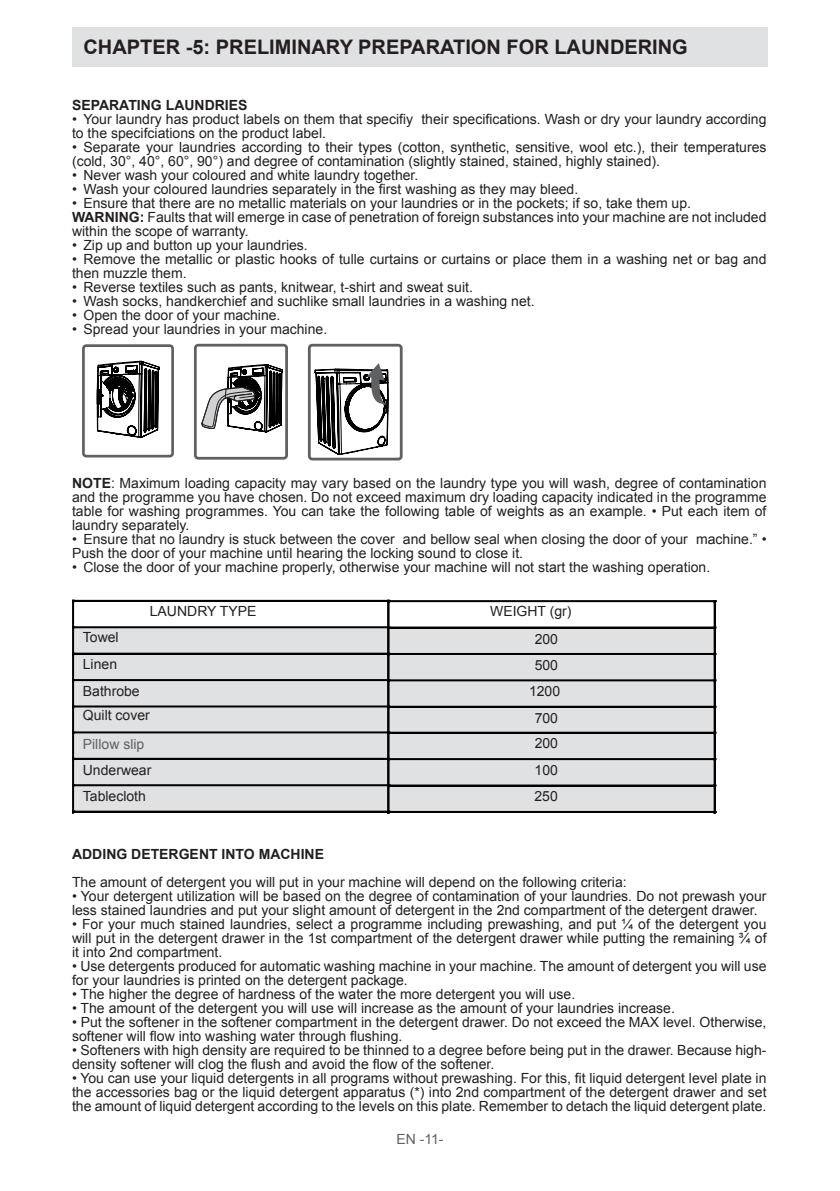
<style>
.page{position:relative;width:840px;height:1191px;background:#fff}
.page>*{position:absolute;margin:0;border:0;box-sizing:border-box;transform-origin:0 0}
.t1{font:700 20px "Arial";color:#231f20}
.normal_yazı{font:14px/14px "Arial";color:#231f20}
.t2{font:700 14px "Arial";color:#231f20}
.t3{font:14px "Arial";color:#5f6062}
.s1{font-weight:700}
.s2{color:#5f6062}
</style>
<div class="page">
<div style="left:72px;top:27px;width:695px;height:40px;background:#e0e1e3"></div>
<div style="left:82px;top:344px;width:92px;height:113px;border:3px solid #5f6062;border-radius:3px"></div>
<svg style="left:82px;top:344px;width:88px;height:114px"></svg>
<div style="left:194px;top:344px;width:94px;height:115px;border:3px solid #5f6062;border-radius:3px"></div>
<svg style="left:202px;top:343px;width:83px;height:117px"></svg>
<div style="left:308px;top:344px;width:94px;height:116px;border:3px solid #5f6062;border-radius:3px"></div>
<svg style="left:314px;top:343px;width:89px;height:118px"></svg>
<div style="left:73px;top:628px;width:316px;height:184px;background:#e0e1e3"></div>
<div style="left:388px;top:627px;width:326px;height:184px;background:#e0e1e3"></div>
<hr style="left:74px;top:600px;width:314px;height:2px;background:#000">
<hr style="left:74px;top:626px;width:314px;height:2px;background:#000">
<hr style="left:74px;top:652px;width:314px;height:2px;background:#000">
<hr style="left:74px;top:679px;width:314px;height:2px;background:#000">
<hr style="left:74px;top:705px;width:314px;height:2px;background:#000">
<hr style="left:74px;top:731px;width:314px;height:2px;background:#000">
<hr style="left:74px;top:758px;width:314px;height:2px;background:#000">
<hr style="left:74px;top:784px;width:314px;height:2px;background:#000">
<svg style="left:72px;top:600px;width:2px;height:212px"></svg>
<hr style="left:74px;top:810px;width:314px;height:2px;background:#000">
<hr style="left:389px;top:600px;width:325px;height:2px;background:#000">
<hr style="left:389px;top:626px;width:325px;height:2px;background:#000">
<hr style="left:389px;top:653px;width:325px;height:2px;background:#000">
<hr style="left:389px;top:679px;width:325px;height:2px;background:#000">
<hr style="left:389px;top:706px;width:325px;height:2px;background:#000">
<hr style="left:389px;top:731px;width:325px;height:2px;background:#000">
<hr style="left:389px;top:758px;width:325px;height:2px;background:#000">
<hr style="left:389px;top:784px;width:325px;height:2px;background:#000">
<svg style="left:387px;top:600px;width:2px;height:213px"></svg>
<hr style="left:389px;top:811px;width:325px;height:2px;background:#000">
<svg style="left:713px;top:600px;width:2px;height:213px"></svg>
<p class="t1" style="left:83px;top:34px;width:605px">CHAPTER -5: PRELIMINARY PREPARATION FOR LAUNDERING</p>
<p class="t2" style="left:72px;top:96px;width:177px">SEPARATING LAUNDRIES</p>
<p class="normal_yazı" style="left:72px;top:112px;width:695px">• Your laundry has product labels on them that specifiy their specifications. Wash or dry your laundry according to the specifciations on the product label.</p>
<p class="normal_yazı" style="left:72px;top:140px;width:695px">• Separate your laundries according to their types (cotton, synthetic, sensitive, wool etc.), their temperatures (cold, 30°, 40°, 60°, 90°) and degree of contamination (slightly stained, stained, highly stained).</p>
<p class="normal_yazı" style="left:72px;top:168px;width:347px">• Never wash your coloured and white laundry together.</p>
<p class="normal_yazı" style="left:72px;top:182px;width:507px">• Wash your coloured laundries separately in the first washing as they may bleed.</p>
<p class="normal_yazı" style="left:72px;top:196px;width:695px">• Ensure that there are no metallic materials on your laundries or in the pockets; if so, take them up.<br><span class="s1">WARNING:</span> Faults that will emerge in case of penetration of foreign substances into your machine are not included within the scope of warranty.</p>
<p class="normal_yazı" style="left:72px;top:238px;width:237px">• Zip up and button up your laundries.</p>
<p class="normal_yazı" style="left:72px;top:252px;width:695px">• Remove the metallic or plastic hooks of tulle curtains or curtains or place them in a washing net or bag and then muzzle them.</p>
<p class="normal_yazı" style="left:72px;top:280px;width:402px">• Reverse textiles such as pants, knitwear, t-shirt and sweat suit.</p>
<p class="normal_yazı" style="left:72px;top:294px;width:464px">• Wash socks, handkerchief and suchlike small laundries in a washing net.</p>
<p class="normal_yazı" style="left:72px;top:308px;width:210px">• Open the door of your machine.</p>
<p class="normal_yazı" style="left:72px;top:322px;width:256px">• Spread your laundries in your machine.</p>
<p class="normal_yazı" style="left:72px;top:476px;width:695px;text-align:justify"><span class="s1">NOTE</span>: Maximum loading capacity may vary based on the laundry type you will wash, degree of contamination and the programme you have chosen. Do not exceed maximum dry loading capacity indicated in the programme table for washing programmes. You can take the following table of weights as an example. • Put each item of laundry separately.</p>
<p class="normal_yazı" style="left:72px;top:532px;width:695px">• Ensure that no laundry is stuck between the cover and bellow seal when closing the door of your machine.” •<br>Push the door of your machine until hearing the locking sound to close it.</p>
<p class="normal_yazı" style="left:72px;top:560px;width:639px">• Close the door of your machine properly, otherwise your machine will not start the washing operation.</p>
<p class="normal_yazı" style="left:150px;top:604px;width:108px">LAUNDRY TYPE</p>
<p class="normal_yazı" style="left:534px;top:598px;width:38px;line-height:27.4px;text-indent:-45px">WEIGHT (gr)<br>200</p>
<p class="normal_yazı" style="left:528px;top:652px;width:33px;line-height:26.4px;text-align:center">500<br>1200<br>700<br>200<br>100<br>250</p>
<p class="normal_yazı" style="left:83px;top:624px;width:58px;line-height:26.8px">Towel<br>Linen<br>Bathrobe</p>
<p class="normal_yazı" style="left:83px;top:701px;width:68px;line-height:28.6px">Quilt cover<br><span class="s2">Pillow slip</span></p>
<p class="normal_yazı" style="left:83px;top:757px;width:70px;line-height:25.8px">Underwear<br>Tablecloth</p>
<p class="t2" style="left:72px;top:844px;width:253px">ADDING DETERGENT INTO MACHINE</p>
<p class="normal_yazı" style="left:72px;top:875px;width:556px">The amount of detergent you will put in your machine will depend on the following criteria:</p>
<p class="normal_yazı" style="left:72px;top:889px;width:695px">• Your detergent utilization will be based on the degree of contamination of your laundries. Do not prewash your less stained laundries and put your slight amount of detergent in the 2nd compartment of the detergent drawer.</p>
<p class="normal_yazı" style="left:72px;top:917px;width:695px;text-align:justify">• For your much stained laundries, select a programme including prewashing, and put ¼ of the detergent you will put in the detergent drawer in the 1st compartment of the detergent drawer while putting the remaining ¾ of it into 2nd compartment.</p>
<p class="normal_yazı" style="left:72px;top:959px;width:695px">• Use detergents produced for automatic washing machine in your machine. The amount of detergent you will use for your laundries is printed on the detergent package.</p>
<p class="normal_yazı" style="left:72px;top:987px;width:504px">• The higher the degree of hardness of the water the more detergent you will use.</p>
<p class="normal_yazı" style="left:72px;top:1001px;width:604px">• The amount of the detergent you will use will increase as the amount of your laundries increase.</p>
<p class="normal_yazı" style="left:72px;top:1015px;width:695px">• Put the softener in the softener compartment in the detergent drawer. Do not exceed the MAX level. Otherwise, softener will flow into washing water through flushing.</p>
<p class="normal_yazı" style="left:72px;top:1043px;width:695px">• Softeners with high density are required to be thinned to a degree before being put in the drawer. Because high&shy;density softener will clog the flush and avoid the flow of the softener.</p>
<p class="normal_yazı" style="left:72px;top:1071px;width:695px;text-align:justify">• You can use your liquid detergents in all programs without prewashing. For this, fit liquid detergent level plate in the accessories bag or the liquid detergent apparatus (*) into 2nd compartment of the detergent drawer and set the amount of liquid detergent according to the levels on this plate. Remember to detach the liquid detergent plate.</p>
<p class="t3" style="left:396px;top:1129px;width:49px">EN -11-</p>
</div>
